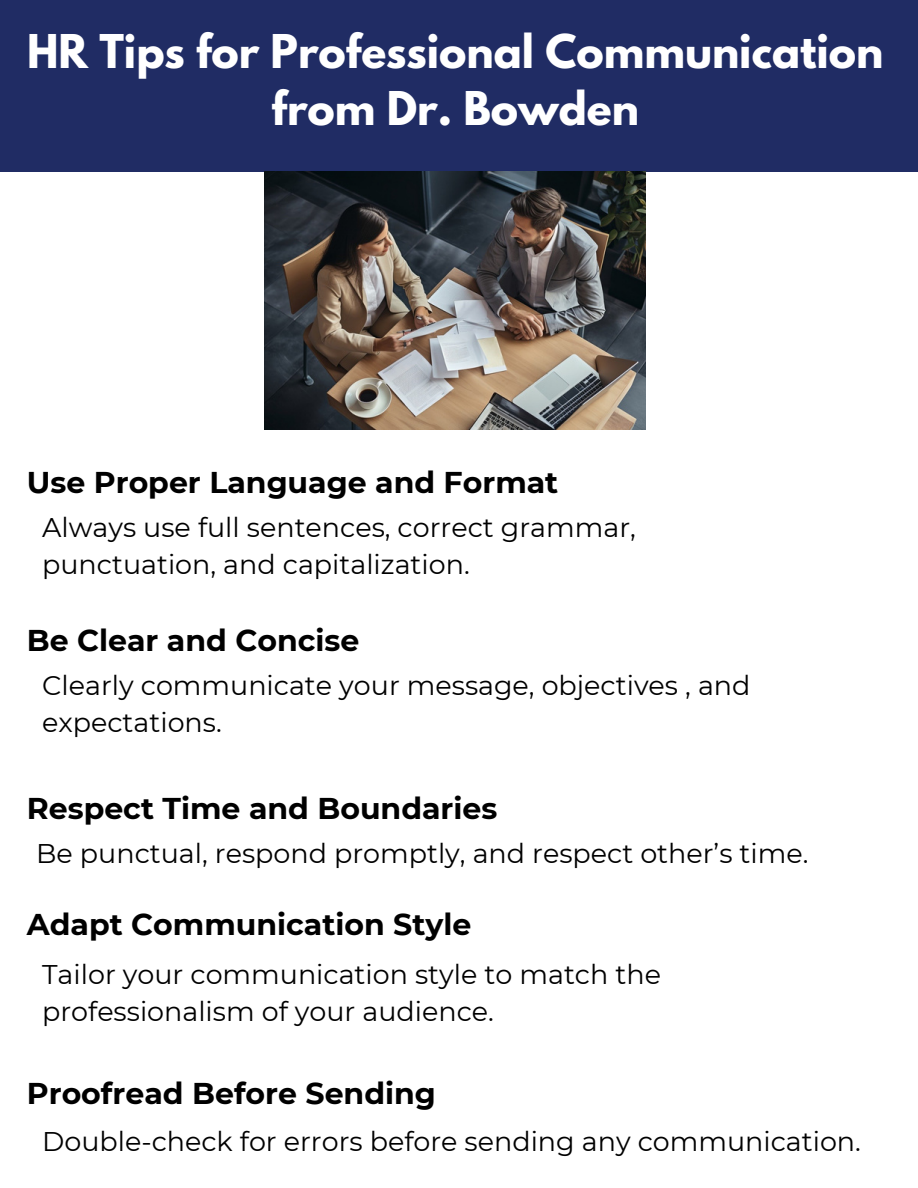
<style>
.page{position:relative;width:918px;height:1188px;background:#fff}
.page>*{position:absolute;margin:0;border:0;box-sizing:border-box;transform-origin:0 0}
.t1{font:700 41.25px/57.3px "League Spartan";color:#fff;text-align:center}
.t2{font:700 30px "Montserrat";color:#000}
.t3{font:27px/37.2px "Montserrat";color:#000}
</style>
<div class="page">
<div style="left:0;top:0;width:918px;height:172px;background:#202c64"></div>
<img style="left:264px;top:172px;width:382px;height:257px">
<p class="t1" style="left:27px;top:28px;width:858px">HR Tips for Professional Communication from Dr. Bowden</p>
<h2 class="t2" style="left:27px;top:464px;width:533px">Use Proper Language and Format</h2>
<p class="t3" style="left:42px;top:509px;width:595px">Always use full sentences, correct grammar, punctuation, and capitalization.</p>
<p class="t2" style="left:27px;top:622px;width:334px">Be Clear and Concise</p>
<h2 class="t3" style="left:42px;top:667px;width:710px">Clearly communicate your message, objectives , and expectations.</h2>
<h2 class="t2" style="left:27px;top:790px;width:472px">Respect Time and Boundaries</h2>
<p class="t3" style="left:36px;top:835px;width:774px">Be punctual, respond promptly, and respect other’s time.</p>
<p class="t2" style="left:27px;top:906px;width:446px">Adapt Communication Style</p>
<p class="t3" style="left:42px;top:956px;width:620px">Tailor your communication style to match the professionalism of your audience.</p>
<h2 class="t2" style="left:27px;top:1075px;width:411px">Proofread Before Sending</h2>
<h2 class="t3" style="left:42px;top:1123px;width:820px">Double-check for errors before sending any communication.</h2>
</div>
